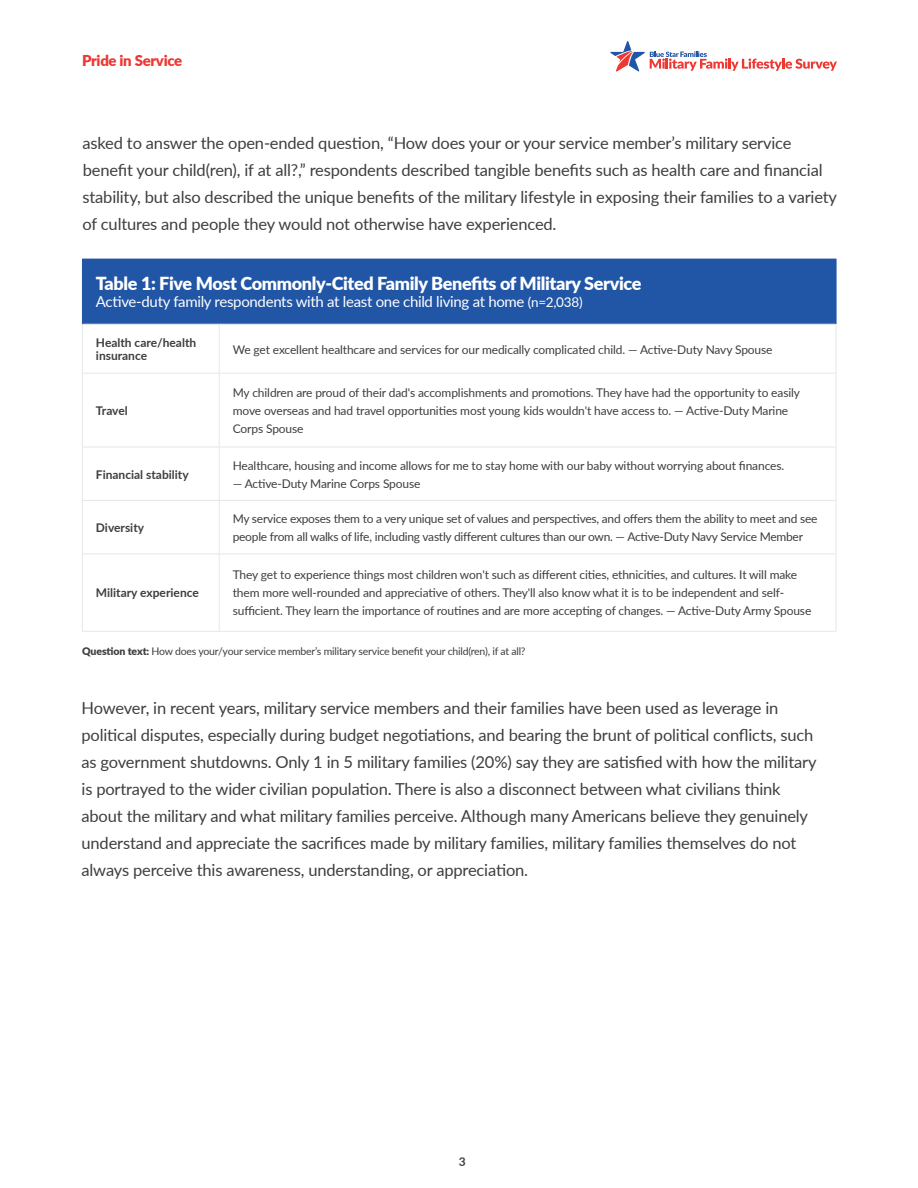
<style>
.page{position:relative;width:918px;height:1188px;background:#fff}
.page>*{position:absolute;margin:0;border:0;box-sizing:border-box;transform-origin:0 0}
.t1{font:900 18px "Lato";letter-spacing:-.02em;color:#fff}
.Body_Text{font:16.5px/27px "Lato";letter-spacing:-.01em;color:#3e3e3f}
.t2{font:15px "Lato";letter-spacing:-.02em;color:#fff}
.Subhead-white{font:900 15px "Lato";letter-spacing:-.02em;color:#ee3731}
.Body_Text-2{font:12px/18px "Lato";letter-spacing:-.01em;color:#3e3e3f}
.Body_Text-3{font:700 12px/13.5px "Lato";color:#3e3e3f}
.Body_Text-4{font:10.5px "Lato";letter-spacing:-.02em;color:#3e3e3f}
.s1{font-size:13.5px}
.s2{font-weight:900}
</style>
<div class="page">
<svg style="left:610px;top:41px;width:227px;height:31px"></svg>
<div style="left:82px;top:259px;width:754px;height:65px;background:#2155a5"></div>
<svg style="left:83px;top:325px;width:753px;height:306px"></svg>
<hr style="left:82px;top:324px;width:137px;height:1px;background:#e6e7e9">
<hr style="left:82px;top:325px;width:1px;height:48px;background:#e6e7e9">
<hr style="left:219px;top:324px;width:617px;height:1px;background:#e6e7e9">
<hr style="left:219px;top:325px;width:1px;height:48px;background:#e6e7e9">
<hr style="left:836px;top:325px;width:1px;height:48px;background:#e6e7e9">
<hr style="left:82px;top:373px;width:137px;height:1px;background:#e6e7e9">
<hr style="left:82px;top:374px;width:1px;height:73px;background:#e6e7e9">
<hr style="left:219px;top:373px;width:617px;height:1px;background:#e6e7e9">
<hr style="left:219px;top:374px;width:1px;height:73px;background:#e6e7e9">
<hr style="left:836px;top:374px;width:1px;height:73px;background:#e6e7e9">
<hr style="left:82px;top:447px;width:137px;height:1px;background:#e6e7e9">
<hr style="left:82px;top:447px;width:1px;height:53px;background:#e6e7e9">
<hr style="left:219px;top:447px;width:617px;height:1px;background:#e6e7e9">
<hr style="left:219px;top:447px;width:1px;height:53px;background:#e6e7e9">
<hr style="left:836px;top:447px;width:1px;height:53px;background:#e6e7e9">
<hr style="left:82px;top:500px;width:137px;height:1px;background:#e6e7e9">
<hr style="left:82px;top:501px;width:1px;height:53px;background:#e6e7e9">
<hr style="left:219px;top:500px;width:617px;height:1px;background:#e6e7e9">
<hr style="left:219px;top:501px;width:1px;height:53px;background:#e6e7e9">
<hr style="left:836px;top:501px;width:1px;height:53px;background:#e6e7e9">
<hr style="left:82px;top:554px;width:137px;height:1px;background:#e6e7e9">
<hr style="left:82px;top:554px;width:1px;height:77px;background:#e6e7e9">
<hr style="left:219px;top:554px;width:617px;height:1px;background:#e6e7e9">
<hr style="left:219px;top:554px;width:1px;height:77px;background:#e6e7e9">
<hr style="left:836px;top:554px;width:1px;height:77px;background:#e6e7e9">
<hr style="left:82px;top:631px;width:137px;height:1px;background:#e6e7e9">
<hr style="left:219px;top:631px;width:617px;height:1px;background:#e6e7e9">
<hr style="left:836px;top:259px;width:1px;height:65px;background:#2155a5">
<p class="Subhead-white" style="left:82px;top:49px;width:102px">Pride in Service</p>
<p class="Body_Text" style="left:83px;top:129px;width:756px">asked to answer the open-ended question, “How does your or your service member’s military service benefit your child(ren), if at all?,” respondents described tangible benefits such as health care and financial stability, but also described the unique benefits of the military lifestyle in exposing their families to a variety of cultures and people they would not otherwise have experienced.</p>
<p class="t1" style="left:96px;top:270px;width:547px">Table 1: Five Most Commonly-Cited Family Benefits of Military Service</p>
<p class="t2" style="left:96px;top:291px;width:488px">Active-duty family respondents with at least one child living at home <span class="s1">(n=2,038)</span></p>
<p class="Body_Text-3" style="left:96px;top:335px;width:102px">Health care/health insurance</p>
<p class="Body_Text-2" style="left:233px;top:340px;width:541px">We get excellent healthcare and services for our medically complicated child. — Active-Duty Navy Spouse</p>
<p class="Body_Text-3" style="left:96px;top:403px;width:33px">Travel</p>
<p class="Body_Text-3" style="left:96px;top:467px;width:94px">Financial stability</p>
<p class="Body_Text-2" style="left:233px;top:383px;width:569px">My children are proud of their dad's accomplishments and promotions. They have had the opportunity to easily move overseas and had travel opportunities most young kids wouldn't have access to. — Active-Duty Marine<br>Corps Spouse</p>
<p class="Body_Text-2" style="left:233px;top:456px;width:553px">Healthcare, housing and income allows for me to stay home with our baby without worrying about finances.</p>
<p class="Body_Text-2" style="left:233px;top:474px;width:189px">— Active-Duty Marine Corps Spouse</p>
<p class="Body_Text-3" style="left:96px;top:520px;width:50px">Diversity</p>
<p class="Body_Text-2" style="left:233px;top:509px;width:586px">My service exposes them to a very unique set of values and perspectives, and offers them the ability to meet and see people from all walks of life, including vastly different cultures than our own. — Active-Duty Navy Service Member</p>
<p class="Body_Text-2" style="left:233px;top:566px;width:580px">They get to experience things most children won't such as different cities, ethnicities, and cultures. It will make them more well-rounded and appreciative of others. They'll also know what it is to be independent and self&shy;sufficient. They learn the importance of routines and are more accepting of changes. — Active-Duty Army Spouse</p>
<p class="Body_Text-4" style="left:82px;top:644px;width:445px"><span class="s2">Question text:</span> How does your/your service member’s military service benefit your child(ren), if at all?</p>
<p class="Body_Text-3" style="left:96px;top:586px;width:104px">Military experience</p>
<p class="Body_Text" style="left:82px;top:694px;width:737px">However, in recent years, military service members and their families have been used as leverage in political disputes, especially during budget negotiations, and bearing the brunt of political conflicts, such as government shutdowns. Only 1 in 5 military families (20%) say they are satisfied with how the military is portrayed to the wider civilian population. There is also a disconnect between what civilians think about the military and what military families perceive. Although many Americans believe they genuinely understand and appreciate the sacrifices made by military families, military families themselves do not always perceive this awareness, understanding, or appreciation.</p>
<p class="Body_Text-3" style="left:459px;top:1154px;width:8px">3</p>
</div>
